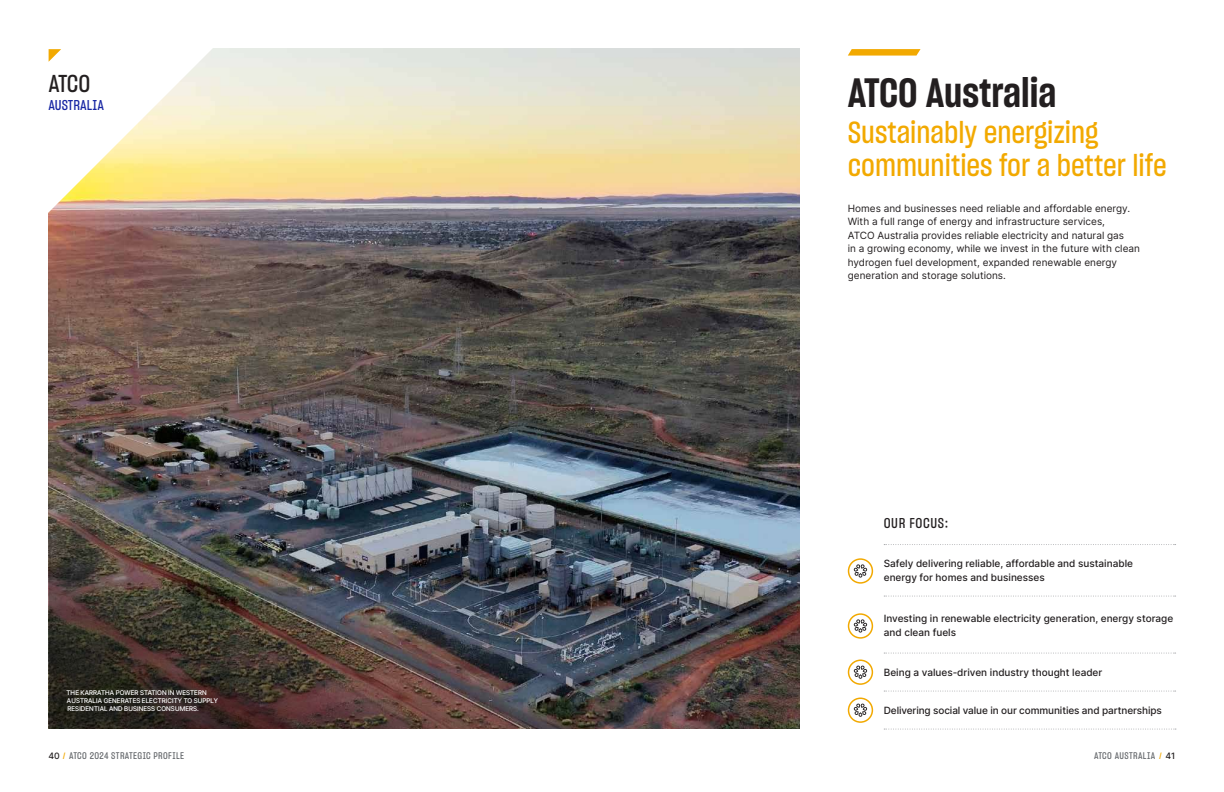
<style>
.page{position:relative;width:1224px;height:792px;background:#fff}
.page>*{position:absolute;margin:0;border:0;box-sizing:border-box;transform-origin:0 0}
.t1{font:40px "Sharp Grotesk Semi Bold 15";color:#231f20}
.t2{font:30px/33px "Sharp Grotesk Medium 15";color:#f2a900}
.t3{font:24px "Sharp Grotesk Medium 15";color:#231f20}
.t4{font:14px "Sharp Grotesk Medium 15";color:#1625a3}
.t5{font:14px "Sharp Grotesk Medium 15";letter-spacing:.04em;color:#231f20}
.t6{font:10px/13.5px "Inter";color:#231f20}
.t7{font:500 10px/13.5px "Inter";color:#231f20}
.t8{font:9.5px "Sharp Grotesk Medium 15";letter-spacing:.04em;color:#63666a}
.t9{font:500 6.5px/8px "Inter Tight";letter-spacing:.02em;color:#fff}
.s1{font-family:"Inter";font-weight:500;font-size:8.8px;color:#231f20}
.s2{font-size:9px;color:#f2a900}
</style>
<div class="page">
<img style="left:49px;top:49px;width:750px;height:414px">
<svg style="left:48px;top:48px;width:213px;height:213px"></svg>
<svg style="left:848px;top:49px;width:73px;height:7px"></svg>
<svg style="left:49px;top:49px;width:12px;height:13px"></svg>
<svg style="left:884px;top:544px;width:292px;height:1px"></svg>
<div style="left:848px;top:558px;width:25px;height:26px;border:2px solid #f2a900;border-radius:50%"></div>
<svg style="left:854px;top:564px;width:13px;height:14px"></svg>
<svg style="left:884px;top:596px;width:292px;height:1px"></svg>
<div style="left:848px;top:613px;width:25px;height:26px;border:2px solid #f2a900;border-radius:50%"></div>
<svg style="left:854px;top:619px;width:13px;height:14px"></svg>
<svg style="left:884px;top:653px;width:292px;height:1px"></svg>
<div style="left:848px;top:660px;width:25px;height:25px;border:2px solid #f2a900;border-radius:50%"></div>
<svg style="left:854px;top:665px;width:13px;height:14px"></svg>
<svg style="left:884px;top:691px;width:292px;height:1px"></svg>
<div style="left:848px;top:698px;width:25px;height:25px;border:2px solid #f2a900;border-radius:50%"></div>
<svg style="left:854px;top:703px;width:13px;height:14px"></svg>
<svg style="left:884px;top:729px;width:292px;height:1px"></svg>
<img style="left:49px;top:463px;width:750px;height:266px">
<h3 class="t3" style="left:49px;top:66px;width:43px">ATCO</h3>
<h3 class="t4" style="left:49px;top:95px;width:57px">AUSTRALIA</h3>
<p class="t9" style="left:67px;top:688px;width:153px">THE KARRATHA POWER STATION IN WESTERN<br>AUSTRALIA GENERATES ELECTRICITY TO SUPPLY<br>RESIDENTIAL AND BUSINESS CONSUMERS.</p>
<h1 class="t1" style="left:848px;top:64px;width:210px">ATCO Australia</h1>
<h2 class="t2" style="left:848px;top:114px;width:320px">Sustainably energizing communities for a better life</h2>
<p class="t6" style="left:848px;top:201px;width:294px">Homes and businesses need reliable and affordable energy.<br>With a full range of energy and infrastructure services,<br>ATCO Australia provides reliable electricity and natural gas<br>in a growing economy, while we invest in the future with clean hydrogen fuel development, expanded renewable energy generation and storage solutions.</p>
<h3 class="t5" style="left:884px;top:513px;width:66px">OUR FOCUS:</h3>
<p class="t7" style="left:884px;top:556px;width:251px">Safely delivering reliable, affordable and sustainable energy for homes and businesses</p>
<p class="t7" style="left:884px;top:611px;width:291px">Investing in renewable electricity generation, energy storage and clean fuels</p>
<p class="t7" style="left:884px;top:665px;width:220px">Being a values-driven industry thought leader</p>
<p class="t7" style="left:884px;top:703px;width:280px">Delivering social value in our communities and partnerships</p>
<p class="t8" style="left:49px;top:749px;width:137px"><span class="s1">40</span> <span class="s2">/</span> ATCO 2024 STRATEGIC PROFILE</p>
<p class="t8" style="left:1094px;top:749px;width:83px">ATCO AUSTRALIA <span class="s2">/</span> <span class="s1">41</span></p>
</div>
